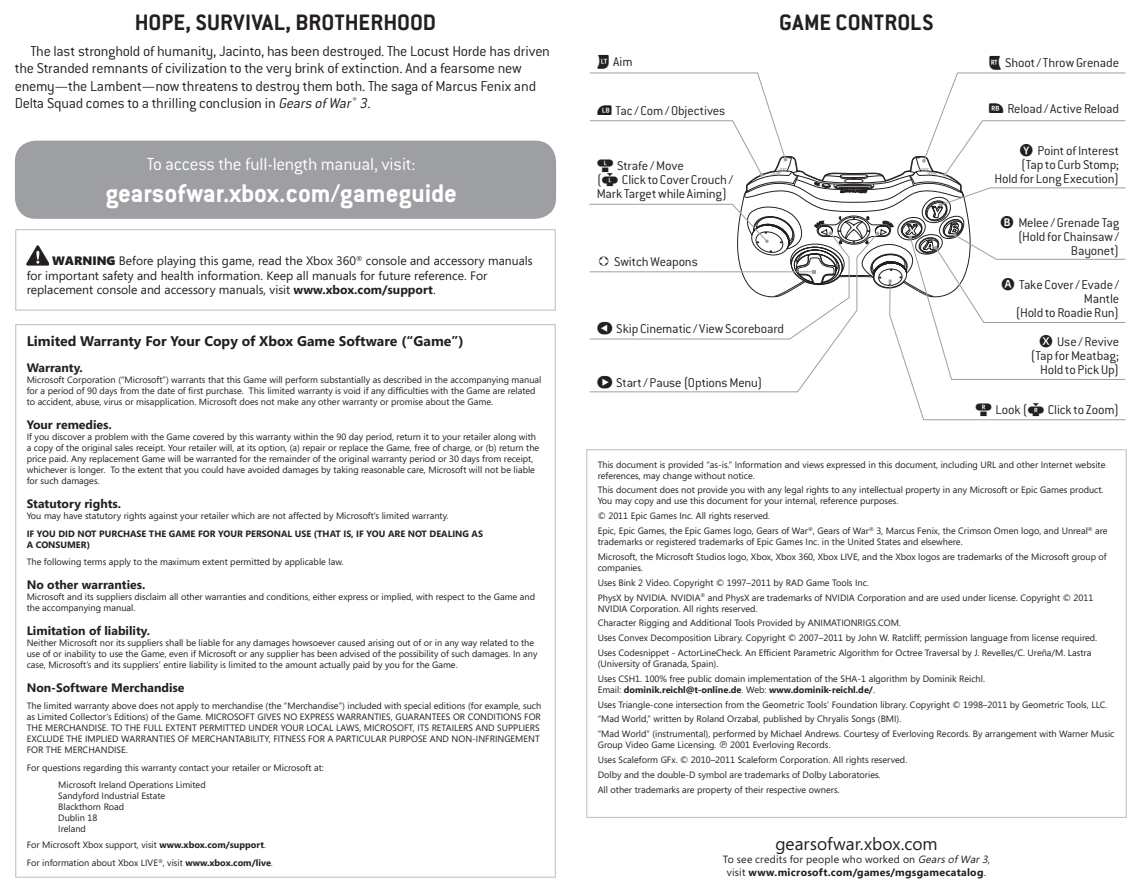
<style>
.page{position:relative;width:1142px;height:893px;background:#fff}
.page>*{position:absolute;margin:0;border:0;box-sizing:border-box;transform-origin:0 0}
.t1{font:700 28px "Conduit ITC Std";color:#fff}
.t2{font:700 24.5px "Conduit ITC Std";letter-spacing:.01em;color:#231f20}
.t3{font:300 19.25px "Conduit ITC Std";letter-spacing:-.01em;color:#fff}
.t4{font:17.5px "Segoe";color:#231f20}
.t5{font:300 15.75px/17.5px "Conduit ITC Std";letter-spacing:-.015em;color:#231f20}
.t6{font:300 14px/14px "Conduit ITC Std";letter-spacing:-.01em;color:#231f20;text-align:right}
.t7{font:700 14px "Segoe";color:#231f20}
.t8{font:12.25px/14.5px "Segoe";color:#231f20}
.t9{font:700 12.25px "Segoe";color:#231f20}
.t10{font:10.5px/12.6px "Segoe";letter-spacing:.02em;color:#231f20;text-align:center}
.t11{font:9.1px/11px "Segoe";color:#231f20}
.t12{font:700 9.1px/11px "Segoe";color:#231f20}
.s1{font-style:italic}
.s2{font-weight:900}
.s3{font-weight:700}
</style>
<div class="page">
<div style="left:15px;top:141px;width:541px;height:78px;background:#9d9fa2;border-radius:21px"></div>
<svg style="left:27px;top:246px;width:22px;height:19px"></svg>
<div style="left:15px;top:229px;width:540px;height:82px;border:1px solid #bcbdc0"></div>
<svg style="left:589px;top:72px;width:536px;height:349px"></svg>
<h2 class="t2" style="left:135px;top:8px;width:303px">HOPE, SURVIVAL, BROTHERHOOD</h2>
<p class="t5" style="left:15px;top:42px;width:536px;text-indent:16px">The last stronghold of humanity, Jacinto, has been destroyed. The Locust Horde has driven the Stranded remnants of civilization to the very brink of extinction. And a fearsome new enemy—the Lambent—now threatens to destroy them both. The saga of Marcus Fenix and Delta Squad comes to a thrilling conclusion in <span class="s1">Gears ofWar</span><sup>®</sup> <span class="s1">3</span>.</p>
<h3 class="t3" style="left:147px;top:152px;width:270px">To access the full-length manual, visit:</h3>
<h1 class="t1" style="left:105px;top:176px;width:353px">GEARSOFWAR.XBOX.COM/GAMEGUIDE</h1>
<p class="t8" style="left:27px;top:253px;width:507px;text-indent:26px"><span class="s2">WARNING</span> Before playing this game, read the Xbox 360<sup>®</sup> console and accessory manuals for important safety and health information. Keep all manuals for future reference. For replacement console and accessory manuals, visit <span class="s3">www.xbox.com/support</span>.</p>
<h3 class="t7" style="left:27px;top:331px;width:438px">Limited Warranty For Your Copy of Xbox Game Software (“Game”)</h3>
<h3 class="t9" style="left:27px;top:359px;width:58px">Warranty.</h3>
<p class="t11" style="left:27px;top:374px;width:516px">Microsoft Corporation (“Microsoft”) warrants that this Game will perform substantially as described in the accompanying manual for a period of 90 days from the date of first purchase. This limited warranty is void if any difficulties with the Game are related to accident, abuse, virus or misapplication. Microsoft does not make any other warranty or promise about the Game.</p>
<h3 class="t9" style="left:27px;top:416px;width:87px">Your remedies.</h3>
<p class="t11" style="left:27px;top:431px;width:514px">If you discover a problem with the Game covered by this warranty within the 90 day period, return it to your retailer along with a copy of the original sales receipt. Your retailer will, at its option, (a) repair or replace the Game, free of charge, or (b) return the price paid. Any replacement Game will be warranted for the remainder of the original warranty period or 30 days from receipt, whichever is longer. To the extent that you could have avoided damages by taking reasonable care, Microsoft will not be liable for such damages.</p>
<h3 class="t9" style="left:27px;top:495px;width:96px">Statutory rights.</h3>
<p class="t11" style="left:27px;top:510px;width:423px">You may have statutory rights against your retailer which are not affected by Microsoft’s limited warranty.</p>
<p class="t12" style="left:27px;top:528px;width:457px">IF YOU DID NOT PURCHASE THE GAME FOR YOUR PERSONAL USE (THAT IS, IF YOU ARE NOT DEALING AS<br>A CONSUMER)</p>
<p class="t11" style="left:27px;top:556px;width:318px">The following terms apply to the maximum extent permitted by applicable law.</p>
<h3 class="t9" style="left:27px;top:576px;width:120px">No other warranties.</h3>
<p class="t11" style="left:27px;top:591px;width:509px">Microsoft and its suppliers disclaim all other warranties and conditions, either express or implied, with respect to the Game and the accompanying manual.</p>
<h3 class="t9" style="left:27px;top:622px;width:125px">Limitation of liability.</h3>
<p class="t11" style="left:27px;top:637px;width:512px">Neither Microsoft nor its suppliers shall be liable for any damages howsoever caused arising out of or in any way related to the use of or inability to use the Game, even if Microsoft or any supplier has been advised of the possibility of such damages. In any case, Microsoft’s and its suppliers’ entire liability is limited to the amount actually paid by you for the Game.</p>
<h3 class="t9" style="left:27px;top:679px;width:159px">Non-Software Merchandise</h3>
<p class="t11" style="left:27px;top:700px;width:516px">The limited warranty above does not apply to merchandise (the “Merchandise”) included with special editions (for example, such as Limited Collector’s Editions) of the Game. MICROSOFT GIVES NO EXPRESS WARRANTIES, GUARANTEES OR CONDITIONS FOR THE MERCHANDISE. TO THE FULL EXTENT PERMITTED UNDER YOUR LOCAL LAWS, MICROSOFT, ITS RETAILERS AND SUPPLIERS EXCLUDE THE IMPLIED WARRANTIES OF MERCHANTABILITY, FITNESS FOR A PARTICULAR PURPOSE AND NON-INFRINGEMENT FOR THE MERCHANDISE.</p>
<p class="t11" style="left:58px;top:758px;width:267px;line-height:17.3px;text-indent:-32px">For questions regarding this warranty contact your retailer or Microsoft at:<br>Microsoft Ireland Operations Limited</p>
<p class="t11" style="left:58px;top:790px;width:108px">Sandyford Industrial Estate<br>Blackthorn Road<br>Dublin 18<br>Ireland</p>
<p class="t11" style="left:27px;top:836px;width:248px;line-height:17.3px">For Microsoft Xbox support, visit <span class="s3">www.xbox.com/support</span>.<br>For information about Xbox LIVE<sup>®</sup>, visit <span class="s3">www.xbox.com/live</span>.</p>
<h3 class="t6" style="left:613px;top:54px;width:21px">Aim</h3>
<h3 class="t6" style="left:615px;top:103px;width:111px">Tac / Com / Objectives</h3>
<h3 class="t6" style="left:617px;top:158px;width:68px">Strafe / Move</h3>
<h3 class="t6" style="left:596px;top:172px;width:7px">(</h3>
<h3 class="t6" style="left:596px;top:172px;width:138px;text-align:left;text-indent:25px">Click to Cover Crouch /<br>Mark Target while Aiming)</h3>
<h3 class="t6" style="left:596px;top:254px;width:103px">● Switch Weapons</h3>
<h2 class="t2" style="left:779px;top:8px;width:154px">GAME CONTROLS</h2>
<h3 class="t6" style="left:616px;top:321px;width:169px">Skip Cinematic / View Scoreboard</h3>
<h3 class="t6" style="left:616px;top:375px;width:148px">Start / Pause (Options Menu)</h3>
<h3 class="t6" style="left:1004px;top:55px;width:116px">Shoot / Throw Grenade</h3>
<h3 class="t6" style="left:1007px;top:101px;width:113px">Reload / Active Reload</h3>
<h3 class="t6" style="left:994px;top:143px;width:126px">Point of Interest<br>(Tap to Curb Stomp;<br>Hold for Long Execution)</h3>
<h3 class="t6" style="left:1017px;top:215px;width:103px">Melee / Grenade Tag (Hold for Chainsaw /<br>Bayonet)</h3>
<h3 class="t6" style="left:1015px;top:278px;width:105px">Take Cover / Evade /<br>Mantle<br>(Hold to Roadie Run)</h3>
<h3 class="t6" style="left:1030px;top:334px;width:90px">Use / Revive<br>(Tap for Meatbag;<br>Hold to Pick Up)</h3>
<h3 class="t6" style="left:995px;top:402px;width:34px">Look (</h3>
<h3 class="t6" style="left:1047px;top:402px;width:73px">Click to Zoom)</h3>
<p class="t11" style="left:597px;top:459px;width:509px">This document is provided “as-is.” Information and views expressed in this document, including URL and other Internet website references, may change without notice.</p>
<p class="t11" style="left:597px;top:484px;width:507px">This document does not provide you with any legal rights to any intellectual property in any Microsoft or Epic Games product.<br>You may copy and use this document for your internal, reference purposes.</p>
<p class="t11" style="left:597px;top:508px;width:511px;line-height:14.9px">© 2011 Epic Games Inc. All rights reserved.<br>Epic, Epic Games, the Epic Games logo, Gears of War<sup>®</sup>, Gears of War<sup>®</sup> 3, Marcus Fenix, the Crimson Omen logo, and Unreal<sup>®</sup> are</p>
<p class="t11" style="left:597px;top:534px;width:510px;line-height:14.9px">trademarks or registered trademarks of Epic Games Inc. in the United States and elsewhere.<br>Microsoft, the Microsoft Studios logo, Xbox, Xbox 360, Xbox LIVE, and the Xbox logos are trademarks of the Microsoft group of</p>
<p class="t11" style="left:597px;top:560px;width:497px;line-height:14.9px">companies.<br>Uses Bink 2 Video. Copyright © 1997–2011 by RAD Game Tools Inc.<br>PhysX by NVIDIA. NVIDIA<sup>®</sup> and PhysX are trademarks of NVIDIA Corporation and are used under license. Copyright © 2011</p>
<p class="t11" style="left:597px;top:601px;width:501px;line-height:14.9px">NVIDIA Corporation. All rights reserved.<br>Character Rigging and Additional Tools Provided by ANIMATIONRIGS.COM.<br>Uses Convex Decomposition Library. Copyright © 2007–2011 by John W. Ratcliff; permission language from license required.<br>Uses Codesnippet - ActorLineCheck. An Efficient Parametric Algorithm for Octree Traversal by J. Revelles/C. Ureña/M. Lastra</p>
<p class="t11" style="left:597px;top:656px;width:389px;line-height:14.9px">(University of Granada, Spain).<br>Uses CSH1. 100% free public domain implementation of the SHA-1 algorithm by Dominik Reichl.</p>
<p class="t11" style="left:597px;top:682px;width:518px;line-height:14.9px">Email: <span class="s3">dominik.reichl@t-online.de</span>. Web: <span class="s3">www.dominik-reichl.de/</span>.<br>Uses Triangle-cone intersection from the Geometric Tools’ Foundation library. Copyright © 1998–2011 by Geometric Tools, LLC. “Mad World,” written by Roland Orzabal, published by Chryalis Songs (BMI).<br>“Mad World” (instrumental), performed by Michael Andrews. Courtesy of Everloving Records. By arrangement with Warner Music</p>
<p class="t11" style="left:597px;top:739px;width:120px">Group Video Game Licensing.</p>
<p class="t11" style="left:597px;top:737px;width:311px;line-height:14.9px;text-indent:133px">2001 Everloving Records.<br>Uses Scaleform GFx. © 2010–2011 Scaleform Corporation. All rights reserved.<br>Dolby and the double-D symbol are trademarks of Dolby Laboratories.<br>All other trademarks are property of their respective owners.</p>
<h3 class="t4" style="left:775px;top:832px;width:164px">gearsofwar.xbox.com</h3>
<p class="t10" style="left:722px;top:853px;width:269px">To see credits for people who worked on <span class="s1">GearsofWar3</span>, visit <span class="s3">www.microsoft.com/games/mgsgamecatalog</span>.</p>
</div>
